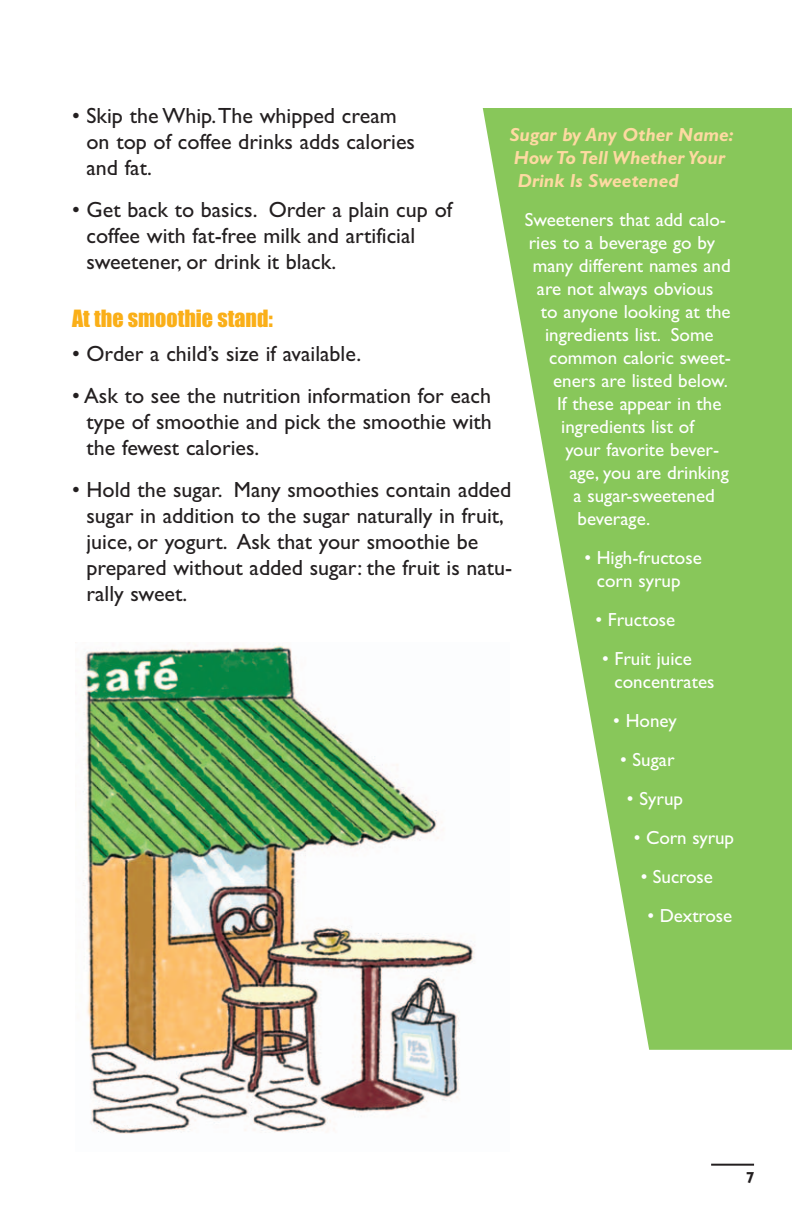
<style>
.page{position:relative;width:792px;height:1224px;background:#fff}
.page>*{position:absolute;margin:0;border:0;box-sizing:border-box;transform-origin:0 0}
.t1{font:22px/26px "Gill Sans";color:#231f20}
.t2{font:22px "Impact";color:#faaf18}
.t3{font:19px/23px "Gill Sans";color:#fff}
.t4{font:italic 700 19px/23px "Gill Sans";color:#fedaa2}
.t5{font:700 16px "Gill Sans";color:#231f20}
</style>
<div class="page">
<hr style="left:711px;top:1164px;width:43px;height:2px;background:#231f20">
<svg style="left:483px;top:108px;width:309px;height:942px;fill:#88c75a"></svg>
<img style="left:75px;top:642px;width:434px;height:492px">
<p class="t1" style="left:72px;top:102px;width:326px">• Skip the Whip.The whipped cream</p>
<h2 class="t4" style="left:510px;top:125px;width:226px">Sugar by Any Other Name:<br>How To Tell Whether Your<br>Drink Is Sweetened</h2>
<p class="t3" style="left:525px;top:208px;width:203px">Sweeteners that add calo-</p>
<p class="t3" style="left:529px;top:231px;width:188px">ries to a beverage go by</p>
<p class="t3" style="left:533px;top:254px;width:199px">many different names and</p>
<p class="t3" style="left:537px;top:277px;width:178px">are not always obvious</p>
<p class="t3" style="left:541px;top:300px;width:191px">to anyone looking at the</p>
<p class="t3" style="left:545px;top:323px;width:170px">ingredients list. Some</p>
<p class="t3" style="left:549px;top:346px;width:183px">common caloric sweet-</p>
<p class="t3" style="left:553px;top:369px;width:176px">eners are listed below.</p>
<p class="t3" style="left:557px;top:392px;width:166px">If these appear in the</p>
<p class="t3" style="left:561px;top:415px;width:134px">ingredients list of</p>
<p class="t3" style="left:565px;top:438px;width:155px">your favorite bever-</p>
<p class="t3" style="left:569px;top:461px;width:161px">age, you are drinking</p>
<p class="t3" style="left:573px;top:484px;width:143px">a sugar-sweetened</p>
<p class="t3" style="left:578px;top:507px;width:74px">beverage.</p>
<p class="t3" style="left:584px;top:546px;width:119px">• High-fructose</p>
<p class="t1" style="left:86px;top:128px;width:330px">on top of coffee drinks adds calories and fat.</p>
<p class="t1" style="left:86px;top:196px;width:367px;text-indent:-14px">• Get back to basics. Order a plain cup of coffee with fat-free milk and artificial sweetener, or drink it black.</p>
<h2 class="t2" style="left:72px;top:307px;width:203px">At the smoothie stand:</h2>
<p class="t1" style="left:72px;top:340px;width:291px">• Order a child’s size if available.</p>
<p class="t1" style="left:72px;top:382px;width:421px">• Ask to see the nutrition information for each</p>
<p class="t1" style="left:86px;top:408px;width:407px">type of smoothie and pick the smoothie with the fewest calories.</p>
<p class="t1" style="left:72px;top:476px;width:441px">• Hold the sugar. Many smoothies contain added</p>
<p class="t1" style="left:86px;top:502px;width:427px">sugar in addition to the sugar naturally in fruit, juice, or yogurt. Ask that your smoothie be prepared without added sugar: the fruit is natu&shy;rally sweet.</p>
<p class="t3" style="left:597px;top:569px;width:85px">corn syrup</p>
<p class="t3" style="left:595px;top:608px;width:82px">• Fructose</p>
<p class="t3" style="left:615px;top:647px;width:101px;text-indent:-12px">• Fruit juice concentrates</p>
<p class="t3" style="left:613px;top:709px;width:65px">• Honey</p>
<p class="t3" style="left:620px;top:748px;width:56px">• Sugar</p>
<p class="t3" style="left:627px;top:787px;width:58px">• Syrup</p>
<p class="t3" style="left:634px;top:826px;width:102px">• Corn syrup</p>
<p class="t3" style="left:641px;top:865px;width:74px">• Sucrose</p>
<p class="t3" style="left:648px;top:904px;width:86px">• Dextrose</p>
<p class="t5" style="left:746px;top:1172px;width:10px">7</p>
</div>
